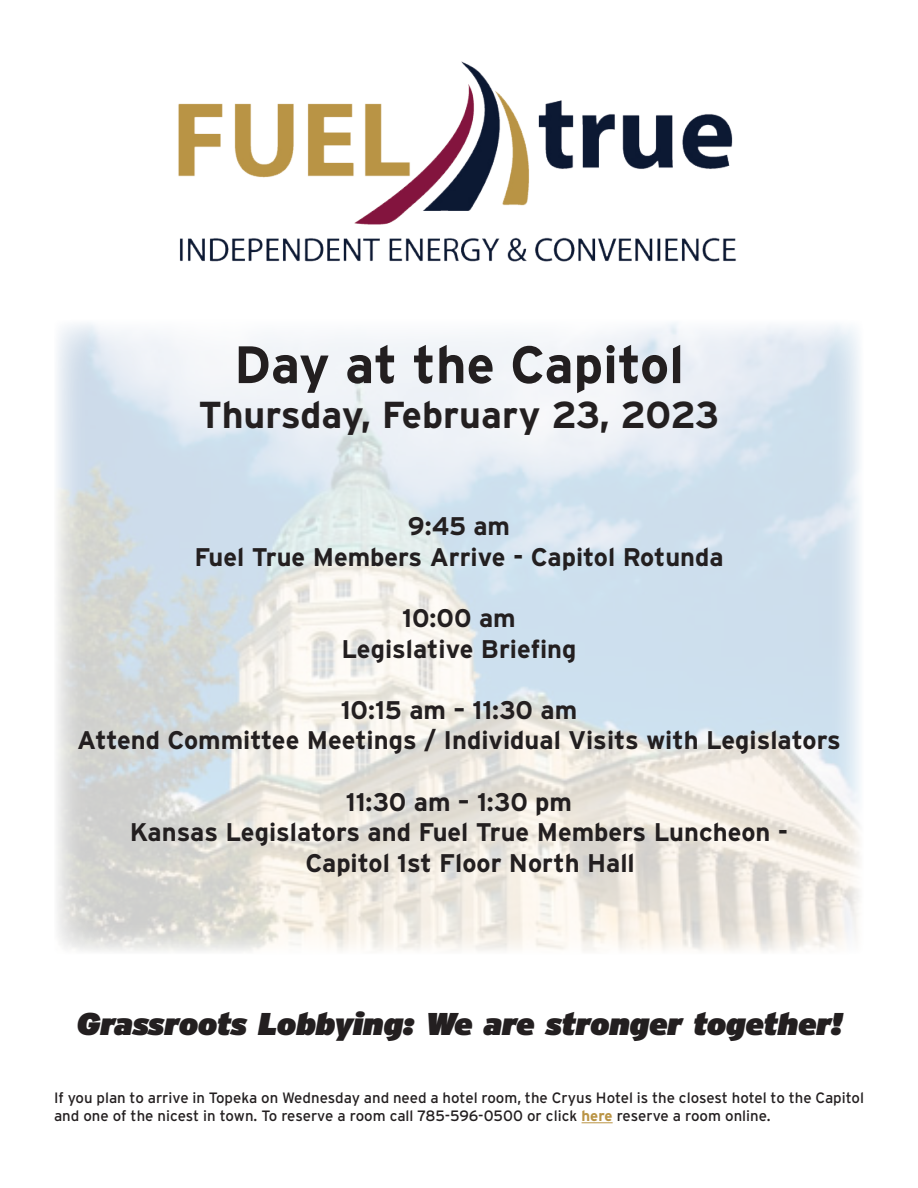
<style>
.page{position:relative;width:918px;height:1188px;background:#fff}
.page>*{position:absolute;margin:0;border:0;box-sizing:border-box;transform-origin:0 0}
.t1{font:700 52.5px "Interstate";color:#231f20}
.t2{font:700 37.5px "Interstate";letter-spacing:-.005em;color:#231f20}
.t3{font:italic 900 31.5px "Interstate";color:#231f20}
.t4{font:700 25.5px/30.6px "Interstate";color:#231f20;text-align:center}
.t5{font:15px/18px "Interstate";color:#231f20}
.s1{font-weight:700;color:#ba9445}
</style>
<div class="page">
<img style="left:178px;top:61px;width:558px;height:201px">
<hr style="left:582px;top:1123px;width:31px;height:1px;background:#ba9445">
<p class="t1" style="left:234px;top:335px;width:451px">Day at the Capitol</p>
<p class="t2" style="left:199px;top:394px;width:522px">Thursday, February 23, 2023</p>
<p class="t4" style="left:194px;top:511px;width:531px">9:45 am<br>Fuel True Members Arrive - Capitol Rotunda</p>
<p class="t4" style="left:402px;top:603px;width:115px">10:00 am</p>
<p class="t4" style="left:342px;top:633px;width:236px">Legislative Briefing</p>
<p class="t4" style="left:341px;top:694px;width:238px">10:15 am – 11:30 am</p>
<p class="t4" style="left:77px;top:725px;width:765px">Attend Committee Meetings / Individual Visits with Legislators</p>
<p class="t4" style="left:346px;top:786px;width:228px">11:30 am – 1:30 pm</p>
<p class="t4" style="left:130px;top:817px;width:660px">Kansas Legislators and Fuel True Members Luncheon -</p>
<p class="t4" style="left:305px;top:847px;width:331px">Capitol 1st Floor North Hall</p>
<p class="t3" style="left:77px;top:1005px;width:767px">Grassroots Lobbying: We are stronger together!</p>
<p class="t5" style="left:54px;top:1088px;width:812px">If you plan to arrive in Topeka on Wednesday and need a hotel room, the Cryus Hotel is the closest hotel to the Capitol and one of the nicest in town. To reserve a room call 785-596-0500 or click <span class="s1">here</span> reserve a room online.</p>
</div>
